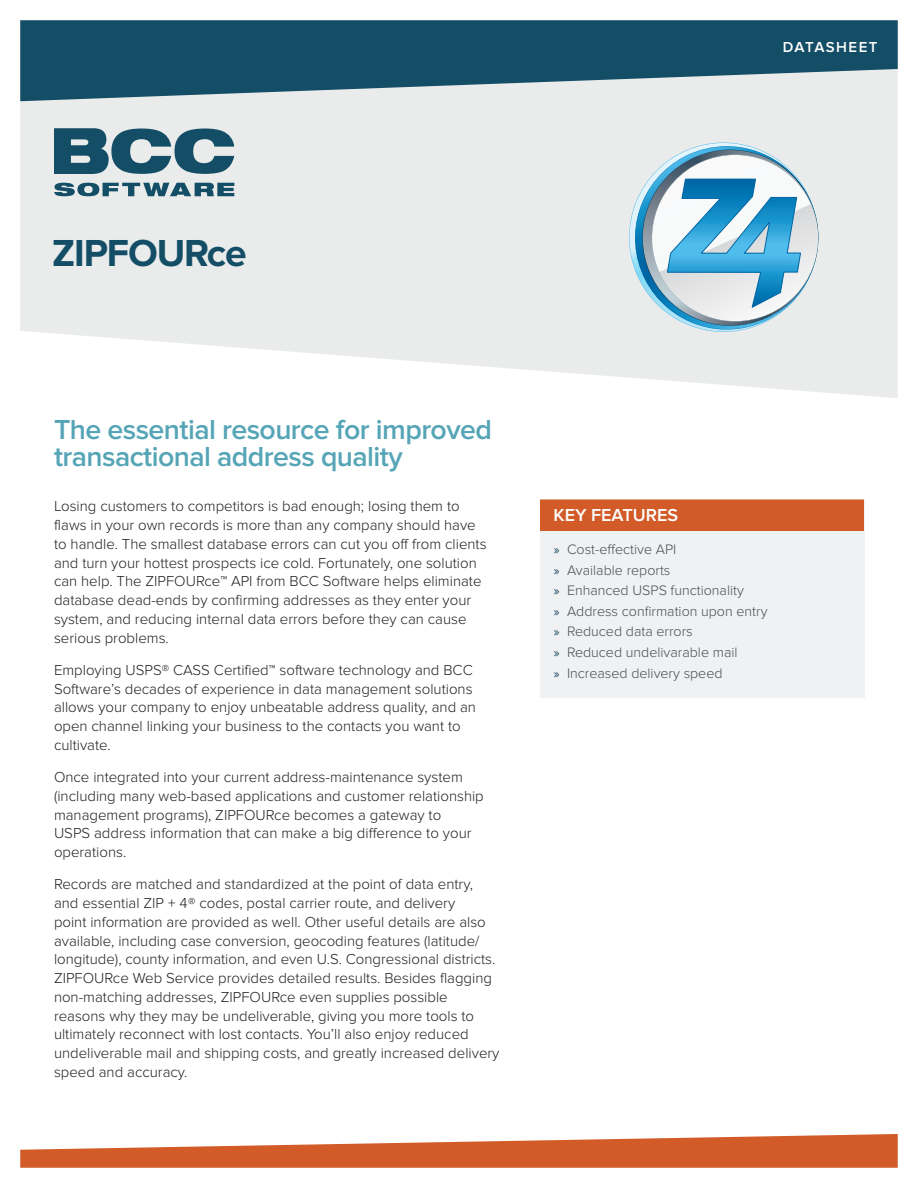
<style>
.page{position:relative;width:918px;height:1188px;background:#fff}
.page>*{position:absolute;margin:0;border:0;box-sizing:border-box;transform-origin:0 0}
.t1{font:700 39px "Proxima Nova";letter-spacing:-.03em;color:#144e66}
.t2{font:600 28.5px/27px "Proxima Nova";letter-spacing:-.02em;color:#56a5b6}
.t3{font:600 18px "Proxima Nova";color:#fff}
.t4{font:300 15px/18.8px "Proxima Nova";color:#231f20}
.t5{font:600 15px "Proxima Nova";letter-spacing:.095em;color:#fff}
.t6{font:300 14.25px/20.5px "Proxima Nova";color:#4b4c4d}
.s1{font-weight:500;font-size:13.5px;color:#365e75}
</style>
<div class="page">
<svg style="left:20px;top:101px;width:878px;height:297px;background:#eceded"></svg>
<svg style="left:54px;top:128px;width:180px;height:46px;background:#5b8292"></svg>
<svg style="left:54px;top:183px;width:180px;height:13px;background:#668a99"></svg>
<svg style="left:20px;top:20px;width:878px;height:81px;background:#3e6d80"></svg>
<svg style="left:20px;top:1134px;width:878px;height:34px"></svg>
<svg style="left:616px;top:143px;width:215px;height:200px"></svg>
<div style="left:540px;top:499px;width:324px;height:199px;background:#f0f1f2"></div>
<div style="left:540px;top:499px;width:324px;height:32px;background:#d25b27"></div>
<p class="t5" style="left:783px;top:41px;width:96px">DATASHEET</p>
<h1 class="t1" style="left:52px;top:237px;width:196px">ZIPFOURce</h1>
<h2 class="t2" style="left:54px;top:418px;width:440px">The essential resource for improved transactional address quality</h2>
<p class="t4" style="left:54px;top:498px;width:434px">Losing customers to competitors is bad enough; losing them to flaws in your own records is more than any company should have to handle. The smallest database errors can cut you off from clients and turn your hottest prospects ice cold. Fortunately, one solution can help. The ZIPFOURce™ API from BCC Software helps eliminate database dead-ends by confirming addresses as they enter your system, and reducing internal data errors before they can cause serious problems.</p>
<p class="t4" style="left:54px;top:661px;width:424px">Employing USPS® CASS Certified™ software technology and BCC Software’s decades of experience in data management solutions allows your company to enjoy unbeatable address quality, and an open channel linking your business to the contacts you want to cultivate.</p>
<p class="t4" style="left:54px;top:769px;width:431px">Once integrated into your current address-maintenance system (including many web-based applications and customer relationship management programs), ZIPFOURce becomes a gateway to<br>USPS address information that can make a big difference to your operations.</p>
<p class="t4" style="left:54px;top:876px;width:447px">Records are matched and standardized at the point of data entry, and essential ZIP + 4® codes, postal carrier route, and delivery<br>point information are provided as well. Other useful details are also available, including case conversion, geocoding features (latitude/ longitude), county information, and even U.S. Congressional districts.<br>ZIPFOURce Web Service provides detailed results. Besides flagging non-matching addresses, ZIPFOURce even supplies possible reasons why they may be undeliverable, giving you more tools to ultimately reconnect with lost contacts. You’ll also enjoy reduced undeliverable mail and shipping costs, and greatly increased delivery speed and accuracy.</p>
<p class="t3" style="left:554px;top:508px;width:126px">KEY FEATURES</p>
<p class="t6" style="left:554px;top:540px;width:216px"><span class="s1">»</span> Cost-effective API<br><span class="s1">»</span> Available reports<br><span class="s1">»</span> Enhanced USPS functionality<br><span class="s1">»</span> Address confirmation upon entry <span class="s1">»</span> Reduced data errors<br><span class="s1">»</span> Reduced undelivarable mail<br><span class="s1">»</span> Increased delivery speed</p>
</div>
